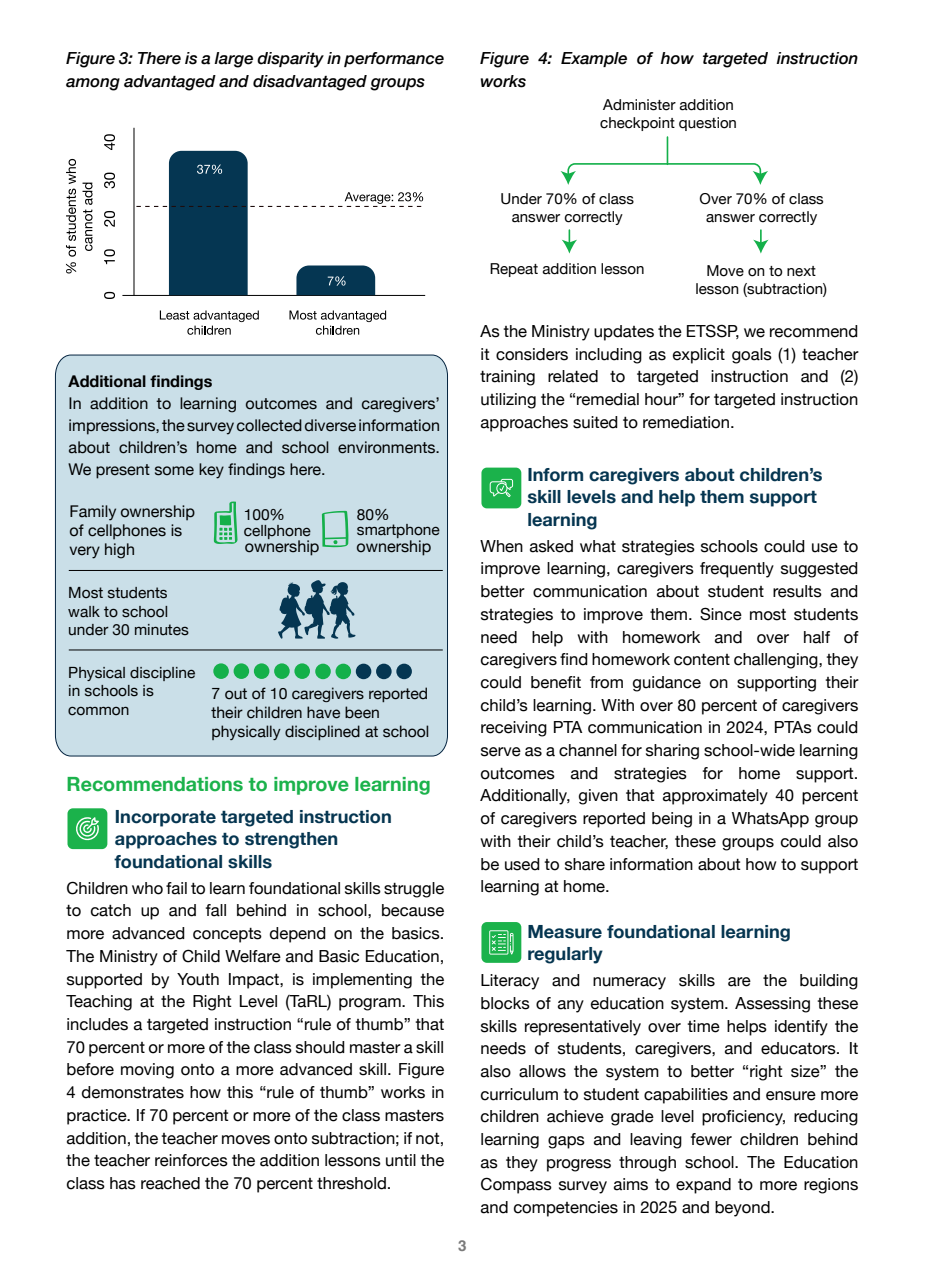
<style>
.page{position:relative;width:925px;height:1276px;background:#fff}
.page>*{position:absolute;margin:0;border:0;box-sizing:border-box;transform-origin:0 0}
.t1{font:700 19.57px "Helvetica Neue";color:#1bb24b}
.t2{font:700 18.22px/22.7px "Helvetica Neue";color:#053550}
.t3{font:16.65px/22.7px "Helvetica Neue";color:#000;text-align:justify}
.t4{font:italic 500 16.65px/22.7px "Helvetica Neue";color:#000}
.t5{font:16.2px/22.1px "Helvetica Neue";color:#000;text-align:justify}
.t6{font:700 16.2px "Helvetica Neue";color:#000}
.t7{font:15.75px/18.9px "Helvetica Neue";color:#000}
.t8{font:15.53px/18.7px "Helvetica Neue";color:#000}
.t9{font:700 15.3px "Helvetica";color:#7a7a7a}
.t10{font:15.08px/18px "Helvetica Neue";color:#000;text-align:center}
</style>
<div class="page">
<svg style="left:66px;top:159px;width:10px;height:114px"></svg>
<svg style="left:83px;top:183px;width:9px;height:68px"></svg>
<svg style="left:104px;top:292px;width:11px;height:7px"></svg>
<hr style="left:122px;top:295px;width:303px;height:1px;background:#000">
<svg style="left:104px;top:249px;width:11px;height:15px"></svg>
<svg style="left:104px;top:211px;width:11px;height:16px"></svg>
<svg style="left:104px;top:173px;width:11px;height:15px"></svg>
<svg style="left:104px;top:134px;width:11px;height:16px"></svg>
<hr style="left:134px;top:128px;width:1px;height:167px;background:#000">
<svg style="left:160px;top:310px;width:99px;height:25px"></svg>
<svg style="left:289px;top:310px;width:97px;height:25px"></svg>
<div style="left:481px;top:467px;width:40px;height:41px;background:#1bb24b;border-radius:5px"></div>
<svg style="left:490px;top:479px;width:23px;height:18px"></svg>
<div style="left:481px;top:922px;width:40px;height:41px;background:#1bb24b;border-radius:5px"></div>
<svg style="left:489px;top:930px;width:25px;height:24px"></svg>
<div style="left:67px;top:808px;width:40px;height:41px;background:#1bb24b;border-radius:5px"></div>
<svg style="left:76px;top:817px;width:23px;height:24px"></svg>
<svg style="left:136px;top:151px;width:287px;height:144px"></svg>
<svg style="left:560px;top:137px;width:208px;height:48px"></svg>
<svg style="left:562px;top:230px;width:15px;height:24px"></svg>
<svg style="left:753px;top:230px;width:15px;height:24px"></svg>
<div style="left:55px;top:355px;width:393px;height:401px;background:#cadfe8"></div>
<svg style="left:278px;top:580px;width:77px;height:59px;background:#7192a4"></svg>
<div style="left:213px;top:663px;width:16px;height:16px;background:#14b04a;border-radius:50%"></div>
<div style="left:234px;top:663px;width:15px;height:16px;background:#14b04a;border-radius:50%"></div>
<div style="left:254px;top:663px;width:15px;height:16px;background:#14b04a;border-radius:50%"></div>
<div style="left:274px;top:663px;width:16px;height:16px;background:#14b04a;border-radius:50%"></div>
<div style="left:294px;top:663px;width:16px;height:16px;background:#14b04a;border-radius:50%"></div>
<div style="left:315px;top:663px;width:16px;height:16px;background:#14b04a;border-radius:50%"></div>
<div style="left:335px;top:663px;width:16px;height:16px;background:#14b04a;border-radius:50%"></div>
<div style="left:356px;top:663px;width:15px;height:16px;background:#053652;border-radius:50%"></div>
<div style="left:376px;top:663px;width:16px;height:16px;background:#053652;border-radius:50%"></div>
<div style="left:396px;top:663px;width:16px;height:16px;background:#053652;border-radius:50%"></div>
<svg style="left:214px;top:501px;width:24px;height:43px"></svg>
<svg style="left:322px;top:510px;width:27px;height:37px"></svg>
<hr style="left:69px;top:649px;width:374px;height:1px;background:#000">
<hr style="left:69px;top:570px;width:374px;height:1px;background:#000">
<p class="t4" style="left:67px;top:47px;width:379px">Figure 3: There is a large disparity in performance among advantaged and disadvantaged groups</p>
<p class="t4" style="left:481px;top:47px;width:379px">Figure 4: Example of how targeted instruction works</p>
<p class="t10" style="left:600px;top:95px;width:138px;text-align:left">Administer addition checkpoint question</p>
<p class="t6" style="left:69px;top:371px;width:145px">Additional findings</p>
<p class="t5" style="left:69px;top:392px;width:373px">In addition to learning outcomes and caregivers’ impressions, the survey collected diverse information about children’s home and school environments.<br>We present some key findings here.</p>
<p class="t5" style="left:70px;top:501px;width:127px;line-height:19.1px;text-align:left">Family ownership of cellphones is very high</p>
<p class="t8" style="left:244px;top:506px;width:69px;line-height:16.4px">100% cellphone</p>
<p class="t8" style="left:357px;top:507px;width:84px;line-height:14.8px">80% smartphone</p>
<p class="t5" style="left:245px;top:535px;width:76px">ownership</p>
<p class="t5" style="left:357px;top:535px;width:76px">ownership</p>
<p class="t8" style="left:68px;top:583px;width:122px">Most students walk to school under 30 minutes</p>
<p class="t8" style="left:68px;top:662px;width:129px">Physical discipline in schools is common</p>
<p class="t7" style="left:212px;top:684px;width:219px">7 out of 10 caregivers reported their children have been physically disciplined at school</p>
<p class="t1" style="left:67px;top:771px;width:366px">Recommendations to improve learning</p>
<p class="t2" style="left:115px;top:804px;width:278px">Incorporate targeted instruction approaches to strengthen foundational skills</p>
<p class="t3" style="left:67px;top:876px;width:379px">Children who fail to learn foundational skills struggle to catch up and fall behind in school, because more advanced concepts depend on the basics.<br>The Ministry of Child Welfare and Basic Education, supported by Youth Impact, is implementing the Teaching at the Right Level (TaRL) program. This includes a targeted instruction “rule of thumb” that 70 percent or more of the class should master a skill before moving onto a more advanced skill. Figure 4 demonstrates how this “rule of thumb” works in practice. If 70 percent or more of the class masters addition, the teacher moves onto subtraction; if not, the teacher reinforces the addition lessons until the class has reached the 70 percent threshold.</p>
<p class="t9" style="left:458px;top:1238px;width:10px">3</p>
<p class="t10" style="left:500px;top:189px;width:135px">Under 70% of class answer correctly</p>
<p class="t10" style="left:699px;top:189px;width:126px">Over 70% of class answer correctly</p>
<p class="t10" style="left:695px;top:261px;width:133px">Move on to next lesson (subtraction)</p>
<p class="t10" style="left:490px;top:260px;width:156px">Repeat addition lesson</p>
<p class="t3" style="left:481px;top:319px;width:379px">As the Ministry updates the ETSSP, we recommend it considers including as explicit goals (1) teacher training related to targeted instruction and (2) utilizing the “remedial hour” for targeted instruction approaches suited to remediation.</p>
<p class="t2" style="left:527px;top:462px;width:297px">Inform caregivers about children’s skill levels and help them support learning</p>
<p class="t3" style="left:481px;top:534px;width:379px">When asked what strategies schools could use to improve learning, caregivers frequently suggested better communication about student results and strategies to improve them. Since most students need help with homework and over half of caregivers find homework content challenging, they could benefit from guidance on supporting their child’s learning. With over 80 percent of caregivers receiving PTA communication in 2024, PTAs could serve as a channel for sharing school-wide learning outcomes and strategies for home support.<br>Additionally, given that approximately 40 percent of caregivers reported being in a WhatsApp group with their child’s teacher, these groups could also be used to share information about how to support learning at home.</p>
<p class="t2" style="left:527px;top:919px;width:265px">Measure foundational learning regularly</p>
<p class="t3" style="left:481px;top:968px;width:379px">Literacy and numeracy skills are the building blocks of any education system. Assessing these skills representatively over time helps identify the needs of students, caregivers, and educators. It also allows the system to better “right size” the curriculum to student capabilities and ensure more children achieve grade level proficiency, reducing learning gaps and leaving fewer children behind as they progress through school. The Education Compass survey aims to expand to more regions and competencies in 2025 and beyond.</p>
</div>
